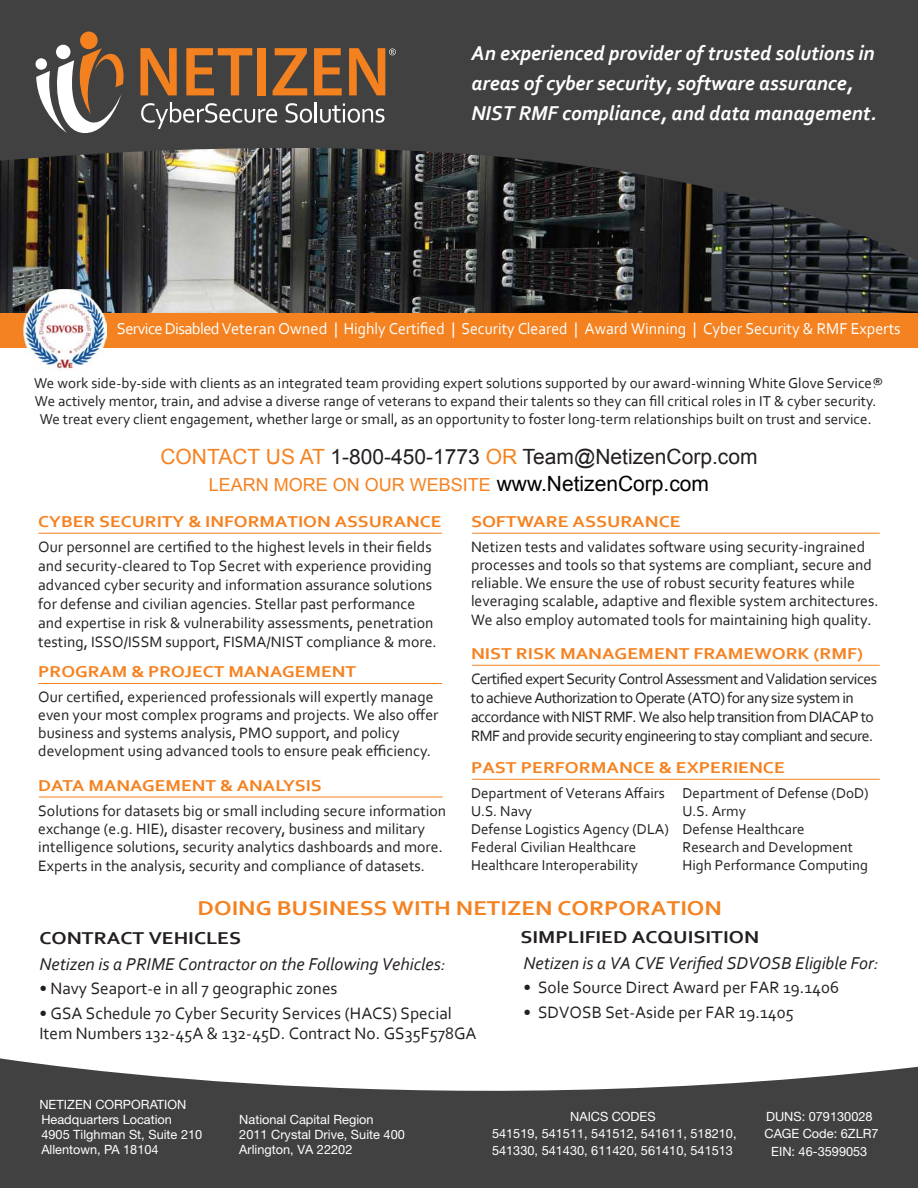
<style>
.page{position:relative;width:918px;height:1188px;background:#fff}
.page>*{position:absolute;margin:0;border:0;box-sizing:border-box;transform-origin:0 0}
.t1{font:italic 700 21px/30px "Corbel";color:#fff}
.t2{font:21px "Arial";color:#231f20}
.t3{font:700 21px "Corbel";color:#f58220;scale:1.14 1}
.t4{font:italic 18px "Corbel";color:#231f20}
.t5{font:18px "Arial";color:#f58220}
.t6{font:700 18px "Corbel";color:#231f20;scale:1.15 1}
.t7{font:17.25px/20.7px "Corbel";color:#231f20}
.t8{font:16.5px "Corbel";color:#fff}
.t9{font:700 16.5px "Corbel";color:#f58220;scale:1.14 1}
.t10{font:700 16.5px "Corbel";color:#f58220;scale:1.15 1}
.t11{font:15.75px/18.3px "Corbel";color:#231f20}
.t12{font:15.75px/18.9px "Corbel";letter-spacing:-.035em;color:#231f20}
.t13{font:15px/18px "Corbel";color:#231f20}
.t14{font:12.75px/17.2px "Helvetica Neue LT Std";color:#fff;text-align:center}
.s1{color:#f58220}
.s2{font-size:21px;color:#000}
</style>
<div class="page">
<svg style="left:0;top:1058px;width:918px;height:130px;fill:#414142"></svg>
<img style="left:0;top:283px;width:918px;height:30px">
<div style="left:0;top:313px;width:918px;height:34px;background:#f58220"></div>
<svg style="left:0;top:0;width:918px;height:283px;background:#3e3e3d"></svg>
<hr style="left:38px;top:533px;width:404px;height:1px;background:#f58220">
<hr style="left:472px;top:533px;width:408px;height:1px;background:#f58220">
<hr style="left:472px;top:665px;width:408px;height:1px;background:#f58220">
<hr style="left:472px;top:779px;width:408px;height:1px;background:#f58220">
<hr style="left:38px;top:683px;width:404px;height:1px;background:#f58220">
<img style="left:24px;top:289px;width:82px;height:82px">
<hr style="left:39px;top:797px;width:404px;height:1px;background:#f58220">
<svg style="left:141px;top:102px;width:136px;height:27px;background:#676768"></svg>
<svg style="left:286px;top:103px;width:26px;height:20px"></svg>
<hr style="left:315px;top:102px;width:2px;height:20px;background:#fff">
<svg style="left:320px;top:103px;width:65px;height:20px"></svg>
<svg style="left:36px;top:48px;width:88px;height:86px"></svg>
<div style="left:36px;top:58px;width:11px;height:12px;background:#fff;border-radius:50%"></div>
<div style="left:56px;top:45px;width:14px;height:14px;background:#fff;border-radius:50%"></div>
<div style="left:80px;top:32px;width:18px;height:17px;background:#f48120;border-radius:50%"></div>
<svg style="left:140px;top:48px;width:37px;height:47px;background:#ab672d"></svg>
<svg style="left:186px;top:48px;width:66px;height:47px;background:#8e5c33"></svg>
<div style="left:258px;top:48px;width:8px;height:47px;background:#f48120"></div>
<svg style="left:273px;top:48px;width:34px;height:47px;background:#965f31"></svg>
<svg style="left:314px;top:48px;width:28px;height:47px"></svg>
<svg style="left:349px;top:48px;width:47px;height:47px;background:#966033"></svg>
<h1 class="t1" style="left:471px;top:38px;width:407px">An experienced provider of trusted solutions in areas of cyber security, software assurance,<br>NIST RMF compliance, and data management.</h1>
<p class="t8" style="left:117px;top:319px;width:785px">ServiceDisabledVeteran Owned | Highly Certified | Security Cleared | Award Winning | Cyber Security &amp; RMF Experts</p>
<p class="t13" style="left:34px;top:374px;width:851px;text-align:center">We work side-by-side with clients as an integrated team providing expert solutions supported by our award-winning White Glove Service®.<br>We actively mentor, train, and advise a diverse range of veterans to expand their talents so they can fill critical roles in IT &amp; cyber security.<br>We treat every client engagement, whether large or small, as an opportunity to foster long-term relationships built on trust and service.</p>
<h1 class="t2" style="left:160px;top:443px;width:599px"><span class="s1">CONTACT US AT</span> 1-800-450-1773 <span class="s1">OR</span> Team@NetizenCorp.com</h1>
<p class="t5" style="left:209px;top:473px;width:502px">LEARN MORE ON OUR WEBSITE <span class="s2">www.NetizenCorp.com</span></p>
<p class="t9" style="left:38px;top:511px;width:355px">CYBER SECURITY &amp; INFORMATION ASSURANCE</p>
<p class="t11" style="left:38px;top:537px;width:400px;line-height:18.9px">Our personnel are certified to the highest levels in their fields and security-cleared to Top Secret with experience providing advanced cyber security and information assurance solutions for defense and civilian agencies. Stellar past performance and expertise in risk &amp; vulnerability assessments, penetration testing, ISSO/ISSM support, FISMA/NIST compliance &amp; more.</p>
<p class="t9" style="left:38px;top:661px;width:280px">PROGRAM &amp; PROJECT MANAGEMENT</p>
<p class="t11" style="left:38px;top:688px;width:402px">Our certified, experienced professionals will expertly manage even your most complex programs and projects. We also offer business and systems analysis, PMO support, and policy development using advanced tools to ensure peak efficiency.</p>
<p class="t9" style="left:38px;top:775px;width:250px">DATA MANAGEMENT &amp; ANALYSIS</p>
<p class="t11" style="left:38px;top:802px;width:409px">Solutions for datasets big or small including secure information exchange (e.g. HIE), disaster recovery, business and military intelligence solutions, security analytics dashboards and more.<br>Experts in the analysis, security and compliance of datasets.</p>
<p class="t10" style="left:471px;top:511px;width:184px">SOFTWARE ASSURANCE</p>
<p class="t11" style="left:471px;top:538px;width:409px">Netizen tests and validates software using security-ingrained processes and tools so that systems are compliant, secure and reliable. We ensure the use of robust security features while leveraging scalable, adaptive and flexible system architectures.<br>We also employ automated tools for maintaining high quality.</p>
<p class="t10" style="left:471px;top:643px;width:342px">NIST RISK MANAGEMENT FRAMEWORK (RMF)</p>
<p class="t12" style="left:471px;top:669px;width:408px">Certified expert Security Control Assessment and Validation services to achieve Authorization to Operate (ATO) for any size system in accordance with NIST RMF. We also help transition from DIACAP to RMF and provide security engineering to stay compliant and secure.</p>
<p class="t10" style="left:471px;top:757px;width:274px">PAST PERFORMANCE &amp; EXPERIENCE</p>
<p class="t13" style="left:471px;top:783px;width:199px">Department of Veterans Affairs<br>U.S. Navy<br>Defense Logistics Agency (DLA)<br>Federal Civilian Healthcare<br>Healthcare Interoperability</p>
<p class="t13" style="left:683px;top:783px;width:188px">Department of Defense (DoD)<br>U.S. Army<br>Defense Healthcare<br>Research and Development<br>High Performance Computing</p>
<h1 class="t3" style="left:198px;top:895px;width:461px">DOING BUSINESS WITH NETIZEN CORPORATION</h1>
<p class="t6" style="left:39px;top:927px;width:177px">CONTRACT VEHICLES</p>
<p class="t6" style="left:520px;top:926px;width:209px">SIMPLIFIED ACQUISITION</p>
<p class="t4" style="left:39px;top:953px;width:408px">Netizen is a PRIME Contractor on the Following Vehicles:</p>
<p class="t7" style="left:39px;top:977px;width:300px">• Navy Seaport-e in all 7 geographic zones</p>
<p class="t7" style="left:39px;top:1002px;width:439px">• GSA Schedule 70 Cyber Security Services (HACS) Special<br>Item Numbers 132-45A &amp; 132-45D. Contract No. GS35F578GA</p>
<p class="t4" style="left:523px;top:952px;width:357px">Netizen is a VA CVE Verified SDVOSB Eligible For:</p>
<p class="t7" style="left:523px;top:976px;width:317px">• Sole Source Direct Award per FAR 19.1406</p>
<p class="t7" style="left:523px;top:1001px;width:272px">• SDVOSB Set-Aside per FAR 19.1405</p>
<p class="t14" style="left:39px;top:1095px;width:149px">NETIZEN CORPORATION</p>
<p class="t14" style="left:41px;top:1112px;width:162px;line-height:15px;text-align:left">Headquarters Location<br>4905 Tilghman St, Suite 210<br>Allentown, PA 18104</p>
<p class="t14" style="left:239px;top:1111px;width:136px">National Capital Region</p>
<p class="t14" style="left:239px;top:1141px;width:115px">Arlington, VA 22202</p>
<p class="t14" style="left:239px;top:1126px;width:167px">2011 Crystal Drive, Suite 400</p>
<p class="t14" style="left:492px;top:1107px;width:246px">NAICS CODES<br>541519, 541511, 541512, 541611, 518210,<br>541330, 541430, 611420, 561410, 541513</p>
<p class="t14" style="left:765px;top:1108px;width:116px">DUNS: 079130028<br>CAGE Code: 6ZLR7<br>EIN: 46-3599053</p>
</div>
